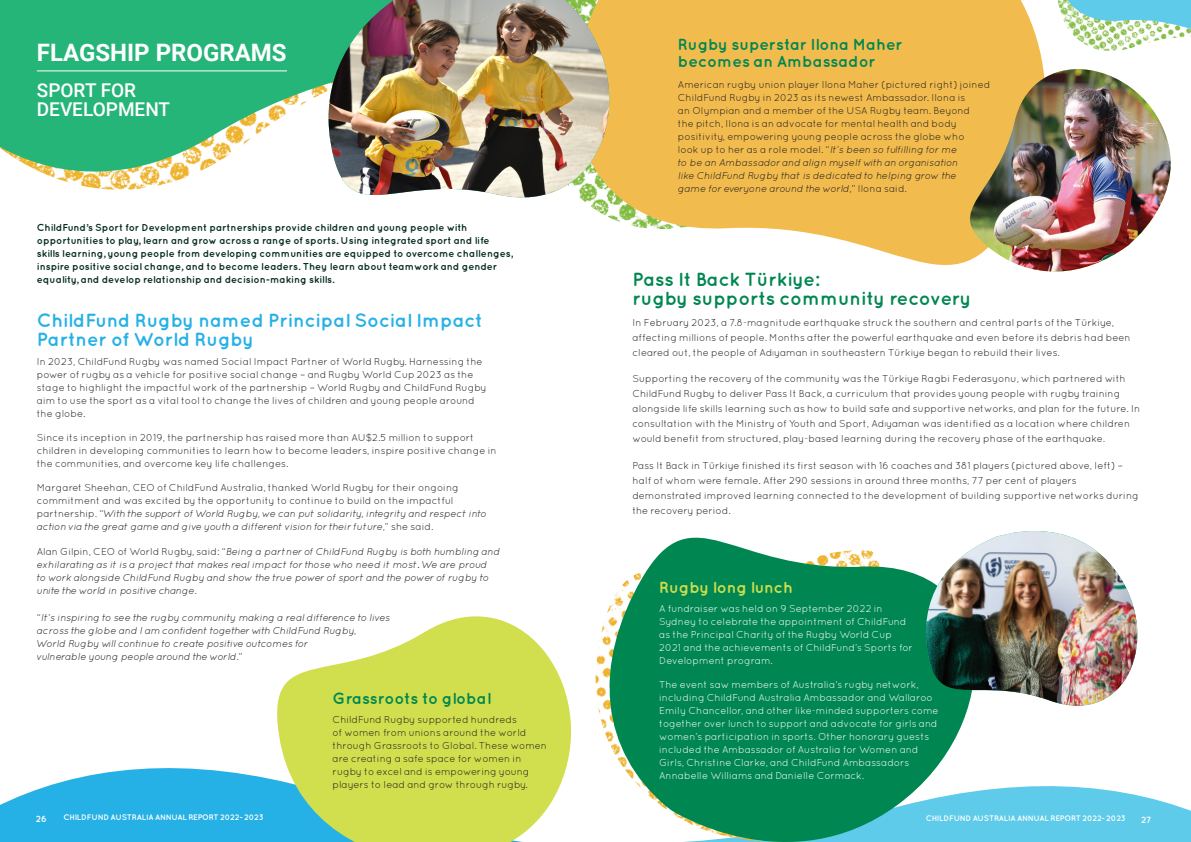
<style>
.page{position:relative;width:1191px;height:842px;background:#fff}
.page>*{position:absolute;margin:0;border:0;box-sizing:border-box;transform-origin:0 0}
.t1{font:700 24px "Roboto";color:#fff}
.t2{font:700 19px/19px "Quicksand";color:#26b1e6}
.t3{font:700 19px/19px "Quicksand";color:#008751}
.t4{font:500 19px/19px "Roboto";color:#fff}
.t5{font:700 16px/17px "Quicksand";color:#008751}
.t6{font:700 16px "Quicksand";color:#d1de4d}
.Body{font:10px/13px "Quicksand";color:#231f20}
.Body-2{font:10px/13px "Quicksand";color:#fff}
.Body-3{font:italic 10px/13px "Quicksand";color:#231f20}
.Body-4{font:700 10px/13px "Quicksand";color:#042c1c}
.t7{font:700 9px "Quicksand";color:#fff}
.t8{font:700 8px "Quicksand";letter-spacing:-.02em;color:#fff}
.s1{font-style:italic}
.s2{font-style:normal}
.s3{font-size:7px}
</style>
<div class="page">
<svg style="left:1006px;top:786px;width:185px;height:56px;background:#6fd0eb"></svg>
<svg style="left:0;top:0;width:315px;height:190px;fill:#25b579"></svg>
<svg style="left:0;top:768px;width:271px;height:74px;background:#3fbae8"></svg>
<hr style="left:37px;top:70px;width:250px;height:1px;background:#fff">
<svg style="left:642px;top:0;width:395px;height:265px;background:#f3c260"></svg>
<svg style="left:1037px;top:0;width:154px;height:44px"></svg>
<svg style="left:315px;top:0;width:327px;height:228px"></svg>
<img style="left:317px;top:0;width:325px;height:218px">
<svg style="left:271px;top:616px;width:300px;height:226px;fill:#d1de4d"></svg>
<svg style="left:942px;top:44px;width:199px;height:25px"></svg>
<img style="left:942px;top:69px;width:229px;height:203px">
<svg style="left:595px;top:537px;width:411px;height:305px;fill:#008751"></svg>
<svg style="left:917px;top:713px;width:89px;height:15px"></svg>
<img style="left:917px;top:531px;width:221px;height:182px">
<h1 class="t1" style="left:37px;top:35px;width:251px">FLAGSHIP PROGRAMS</h1>
<h1 class="t4" style="left:37px;top:80px;width:135px">SPORT FOR<br>DEVELOPMENT</h1>
<p class="Body-4" style="left:37px;top:221px;width:478px">ChildFund’s Sport for Development partnerships provide children and young people with opportunities to play, learn and grow across a range of sports. Using integrated sport and life skills learning, young people from developing communities are equipped to overcome challenges, inspire positive social change, and to become leaders. They learn about teamwork and gender equality, and develop relationship and decision-making skills.</p>
<h2 class="t2" style="left:37px;top:310px;width:447px">ChildFund Rugby named Principal Social Impact<br>Partner of World Rugby</h2>
<p class="Body" style="left:37px;top:354px;width:451px">In 2023, ChildFund Rugby was named Social Impact Partner of World Rugby. Harnessing the power of rugby as a vehicle for positive social change – and Rugby World Cup 2023 as the stage to highlight the impactful work of the partnership – World Rugby and ChildFund Rugby aim to use the sport as a vital tool to change the lives of children and young people around the globe.</p>
<p class="Body" style="left:37px;top:431px;width:461px">Since its inception in 2019, the partnership has raised more than AU$2.5 million to support children in developing communities to learn how to become leaders, inspire positive change in the communities, and overcome key life challenges.</p>
<p class="Body" style="left:37px;top:481px;width:451px">Margaret Sheehan, CEO of ChildFund Australia, thanked World Rugby for their ongoing commitment and was excited by the opportunity to continue to build on the impactful partnership. “<span class="s1">With the support of World Rugby, we can put solidarity, integrity and respect into action via the great game and give youth a different vision for their future</span>,” she said.</p>
<p class="Body-3" style="left:37px;top:544px;width:464px"><span class="s2">Alan Gilpin, CEO of World Rugby, said: “</span>Being a partner of ChildFund Rugby is both humbling and exhilarating as it is a project that makes real impact for those who need it most. We are proud<br>to work alongside ChildFund Rugby and show the true power of sport and the power of rugby to unite the world in positive change<span class="s2">.</span></p>
<h2 class="Body-3" style="left:37px;top:611px;width:354px"><span class="s2">“</span>It’s inspiring to see the rugby community making a real difference to lives across the globe and I am confident together with ChildFund Rugby,<br>World Rugby will continue to create positive outcomes for<br>vulnerable young people around the world<span class="s2">.”</span></h2>
<p class="t7" style="left:36px;top:813px;width:13px">26</p>
<p class="t8" style="left:64px;top:812px;width:202px">CHILDFUND AUSTRALIA ANNUAL REPORT 2022- 2023</p>
<h4 class="t5" style="left:333px;top:690px;width:160px">Grassroots to global</h4>
<p class="Body" style="left:333px;top:713px;width:216px">ChildFund Rugby supported hundreds<br>of women from unions around the world through Grassroots to Global. These women are creating a safe space for women in rugby to excel and is empowering young players to lead and grow through rugby.</p>
<h4 class="t5" style="left:678px;top:35px;width:226px">Rugby superstar Ilona Maher becomes an Ambassador</h4>
<h2 class="Body" style="left:678px;top:78px;width:314px">American rugby union player Ilona Maher (pictured right) joined ChildFund Rugby in 2023 as its newest Ambassador. Ilona is<br>an Olympian and a member of the USA Rugby team. Beyond<br>the pitch, Ilona is an advocate for mental health and body positivity, empowering young people across the globe who<br>look up to her as a role model. “<span class="s1">It’s been so fulfilling for me<br>to be an Ambassador and align myself with an organisation<br>like ChildFund Rugby that is dedicated to helping grow the<br>game for everyone around the world</span>,” Ilona said.</h2>
<h2 class="t3" style="left:632px;top:269px;width:340px">Pass It Back Türkiye:<br>rugby supports community recovery</h2>
<p class="Body" style="left:632px;top:315px;width:500px;line-height:15px">In February 2023, a 7.8-magnitude earthquake struck the southern and central parts of the Türkiye, affecting millions of people. Months after the powerful earthquake and even before its debris had been cleared out, the people of Ad<span class="s3">I</span>yaman in southeastern Türkiye began to rebuild their lives.</p>
<p class="Body" style="left:632px;top:371px;width:509px;line-height:15px">Supporting the recovery of the community was the Türkiye Ragbi Federasyonu, which partnered with ChildFund Rugby to deliver Pass It Back, a curriculum that provides young people with rugby training alongside life skills learning such as how to build safe and supportive networks, and plan for the future. In consultation with the Ministry of Youth and Sport, Ad<span class="s3">I</span>yaman was identified as a location where children would benefit from structured, play-based learning during the recovery phase of the earthquake.</p>
<p class="Body" style="left:632px;top:457px;width:508px;line-height:15px">Pass It Back in Türkiye finished its first season with 16 coaches and 381 players (pictured above, left) – half of whom were female. After 290 sessions in around three months, 77 per cent of players demonstrated improved learning connected to the development of building supportive networks during the recovery period.</p>
<h3 class="t6" style="left:659px;top:578px;width:135px">Rugby long lunch</h3>
<p class="Body-2" style="left:659px;top:602px;width:255px">A fundraiser was held on 9 September 2022 in Sydney to celebrate the appointment of ChildFund as the Principal Charity of the Rugby World Cup 2021 and the achievements of ChildFund’s Sports for Development program.</p>
<p class="Body-2" style="left:659px;top:678px;width:281px">The event saw members of Australia’s rugby network, including ChildFund Australia Ambassador and Wallaroo Emily Chancellor, and other like-minded supporters come together over lunch to support and advocate for girls and women’s participation in sports. Other honorary guests included the Ambassador of Australia for Women and Girls, Christine Clarke, and ChildFund Ambassadors Annabelle Williams and Danielle Cormack.</p>
<p class="t8" style="left:925px;top:813px;width:202px">CHILDFUND AUSTRALIA ANNUAL REPORT 2022- 2023</p>
<p class="t7" style="left:1141px;top:814px;width:12px">27</p>
</div>
